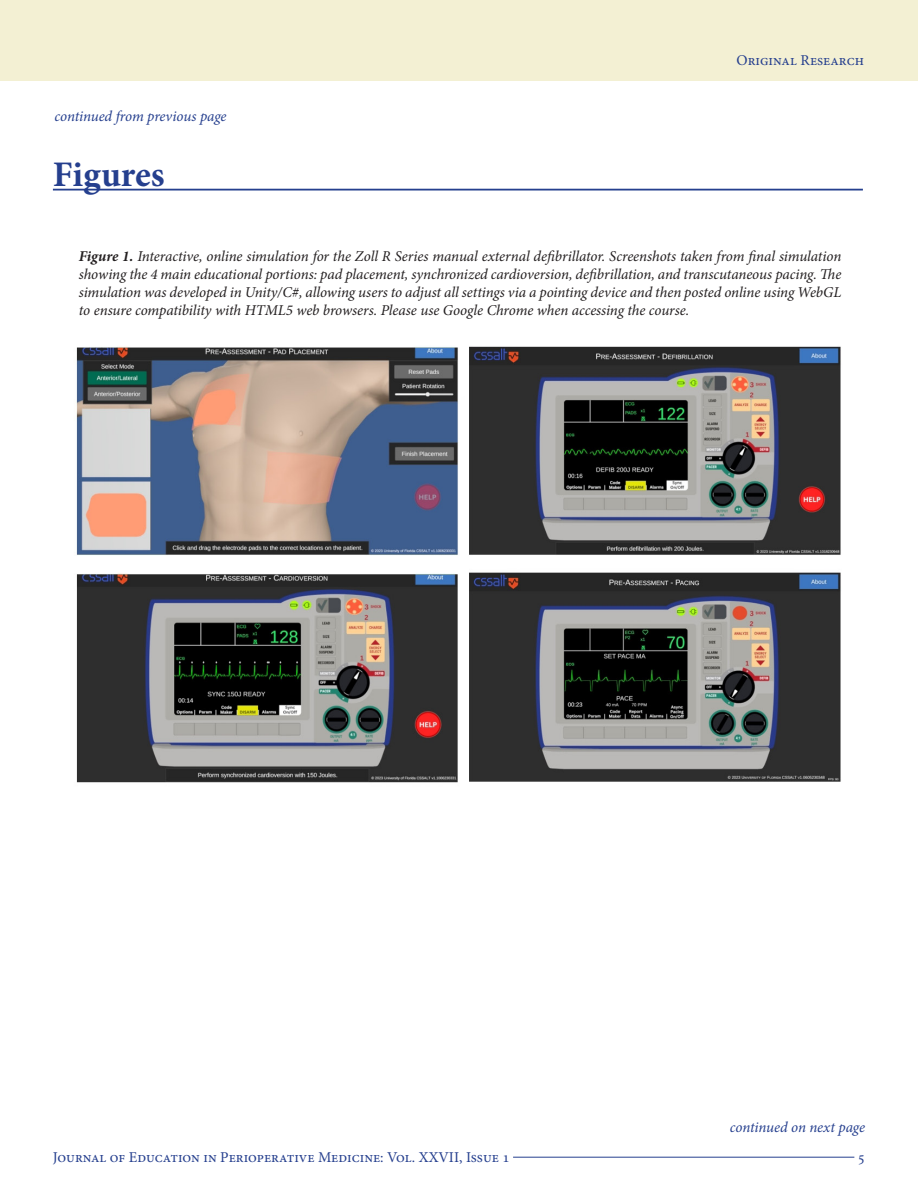
<style>
.page{position:relative;width:918px;height:1188px;background:#fff}
.page>*{position:absolute;margin:0;border:0;box-sizing:border-box;transform-origin:0 0}
.t1{font:700 36px "Minion Pro";color:#253f8e}
.t2{font:italic 15px/18px "Minion Pro";letter-spacing:-.005em;color:#231f20;text-align:justify}
.t3{font:15px "Minion Pro";color:#253f8e}
.t4{font:italic 15px "Minion Pro";letter-spacing:-.01em;color:#253f8e}
.s1{font-weight:700}
</style>
<div class="page">
<hr style="left:513px;top:1157px;width:341px;height:1px;background:#253f8e">
<div style="left:0;top:0;width:918px;height:81px;background:#f3f0d3"></div>
<hr style="left:53px;top:189px;width:810px;height:2px;background:#253f8e">
<img style="left:76px;top:346px;width:765px;height:437px">
<p class="t4" style="left:55px;top:106px;width:174px">continued from previous page</p>
<p class="t1" style="left:53px;top:149px;width:113px">Figures</p>
<p class="t3" style="left:737px;top:50px;width:129px">Original Research</p>
<p class="t2" style="left:79px;top:248px;width:764px"><span class="s1">Figure 1.</span> Interactive, online simulation for the Zoll R Series manual external defibrillator. Screenshots taken from final simulation showing the 4 main educational portions: pad placement, synchronized cardioversion, defibrillation, and transcutaneous pacing. The simulation was developed in Unity/C#, allowing users to adjust all settings via a pointing device and then posted online using WebGL to ensure compatibility with HTML5 web browsers. Please use Google Chrome when accessing the course.</p>
<p class="t4" style="left:730px;top:1117px;width:137px">continued on next page</p>
<p class="t3" style="left:53px;top:1147px;width:458px">Journal of Education in Perioperative Medicine: Vol. XXVII, Issue 1</p>
<p class="t3" style="left:858px;top:1147px;width:9px">5</p>
</div>
